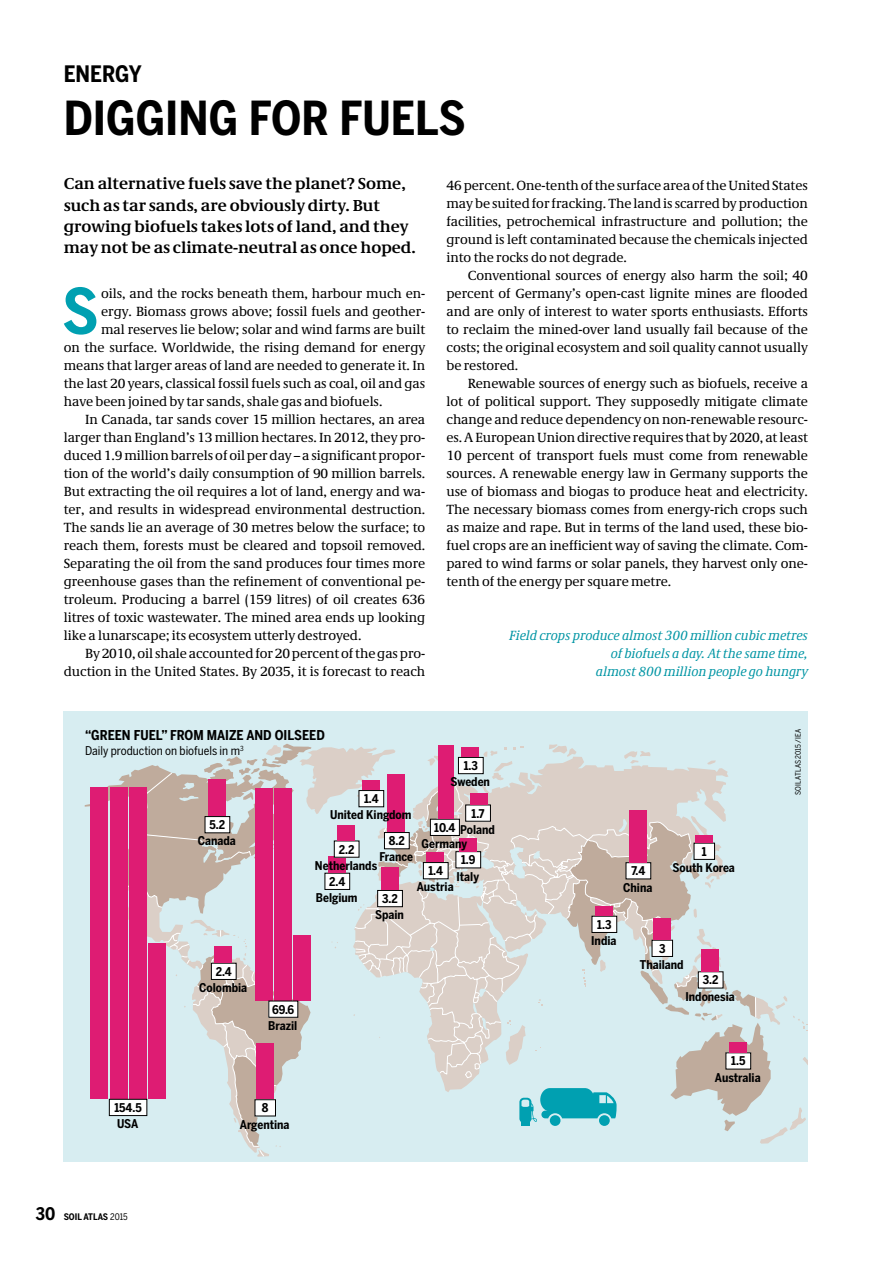
<style>
.page{position:relative;width:893px;height:1263px;background:#fff}
.page>*{position:absolute;margin:0;border:0;box-sizing:border-box;transform-origin:0 0}
.t1{font:700 62.1px "Benton Sans Cond";color:#00a0b1}
.t2{font:700 46.5px "Benton Sans Cond";color:#000}
.t3{font:700 22.5px "Benton Sans Cond";color:#000}
.t4{font:700 16.5px/21px "Neue Demos";color:#000}
.t5{font:13.5px/18px "Demos Pro";letter-spacing:-.005em;color:#000;text-align:justify}
.t6{font:italic 13.5px/18px "Demos Pro";letter-spacing:-.005em;color:#0095a4;text-align:right}
.t7{font:700 13.5px "Benton Sans Cond";color:#000}
.t8{font:700 12px/16.4px "Benton Sans Cond";color:#000;text-align:center}
.t9{font:12px "Benton Sans Cond";color:#000}
.t10{font:700 9px "Benton Sans Cond";color:#000}
.t11{font:7.5px "Benton Sans Cond";color:#000}
.s1{font-size:17.25px}
.s2{font-weight:400}
</style>
<div class="page">
<div style="left:64px;top:712px;width:744px;height:450px;background:#d7edf1"></div>
<svg style="left:85px;top:744px;width:723px;height:413px"></svg>
<div style="left:521px;top:1119px;width:8px;height:7px;background:#00a0b1"></div>
<div style="left:91px;top:788px;width:17px;height:311px;background:#de1c73"></div>
<div style="left:110px;top:788px;width:17px;height:311px;background:#de1c73"></div>
<div style="left:129px;top:788px;width:17px;height:311px;background:#de1c73"></div>
<div style="left:148px;top:943px;width:17px;height:156px;background:#de1c73"></div>
<div style="left:109px;top:1099px;width:38px;height:16px;background:#fff"></div>
<div style="left:109px;top:1099px;width:38px;height:17px;border:1px solid #000"></div>
<div style="left:255px;top:788px;width:17px;height:213px;background:#de1c73"></div>
<div style="left:274px;top:788px;width:17px;height:213px;background:#de1c73"></div>
<div style="left:293px;top:935px;width:17px;height:66px;background:#de1c73"></div>
<div style="left:269px;top:1001px;width:29px;height:16px;background:#fff"></div>
<div style="left:268px;top:1001px;width:30px;height:17px;border:1px solid #000"></div>
<h3 class="t3" style="left:64px;top:60px;width:79px">ENERGY</h3>
<h2 class="t2" style="left:64px;top:92px;width:404px">DIGGING FOR FUELS</h2>
<p class="t4" style="left:64px;top:173px;width:354px">Can alternative fuels save the planet? Some, such as tar sands, are obviously dirty. But growing biofuels takes lots of land, and they may not be as climate-neutral as once hoped.</p>
<h1 class="t1" style="left:62px;top:275px;width:38px">S</h1>
<p class="t5" style="left:101px;top:284px;width:326px">oils, and the rocks beneath them, harbour much en-</p>
<p class="t5" style="left:101px;top:302px;width:326px">ergy. Biomass grows above; fossil fuels and geother-</p>
<p class="t5" style="left:101px;top:320px;width:326px">mal reserves lie below; solar and wind farms are built</p>
<p class="t5" style="left:64px;top:338px;width:363px">on the surface. Worldwide, the rising demand for energy</p>
<p class="t5" style="left:64px;top:356px;width:363px">means that larger areas of land are needed to generate it. In</p>
<p class="t5" style="left:64px;top:374px;width:363px">the last 20 years, classical fossil fuels such as coal, oil and gas</p>
<p class="t5" style="left:64px;top:392px;width:320px">have been joined by tar sands, shale gas and biofuels.</p>
<p class="t5" style="left:85px;top:410px;width:342px">In Canada, tar sands cover 15 million hectares, an area</p>
<p class="t5" style="left:64px;top:428px;width:363px">larger than England’s 13 million hectares. In 2012, they pro-</p>
<p class="t5" style="left:64px;top:446px;width:363px">duced 1.9 million barrels of oil per day – a significant propor-</p>
<p class="t5" style="left:64px;top:464px;width:363px">tion of the world’s daily consumption of 90 million barrels.</p>
<p class="t5" style="left:64px;top:482px;width:363px">But extracting the oil requires a lot of land, energy and wa-</p>
<p class="t5" style="left:64px;top:500px;width:363px">ter, and results in widespread environmental destruction.</p>
<p class="t5" style="left:64px;top:518px;width:363px">The sands lie an average of 30 metres below the surface; to</p>
<p class="t5" style="left:64px;top:536px;width:363px">reach them, forests must be cleared and topsoil removed.</p>
<p class="t5" style="left:64px;top:554px;width:363px">Separating the oil from the sand produces four times more</p>
<p class="t5" style="left:64px;top:572px;width:363px">greenhouse gases than the refinement of conventional pe-</p>
<p class="t5" style="left:64px;top:590px;width:363px">troleum. Producing a barrel (159 litres) of oil creates 636</p>
<p class="t5" style="left:64px;top:608px;width:363px">litres of toxic wastewater. The mined area ends up looking</p>
<p class="t5" style="left:64px;top:626px;width:299px">like a lunarscape; its ecosystem utterly destroyed.</p>
<p class="t5" style="left:85px;top:644px;width:342px">By 2010, oil shale accounted for 20 percent of the gas pro-</p>
<p class="t5" style="left:64px;top:662px;width:363px">duction in the United States. By 2035, it is forecast to reach</p>
<p class="t5" style="left:446px;top:176px;width:363px">46 percent. One-tenth of the surface area of the United States may be suited for fracking. The land is scarred by production facilities, petrochemical infrastructure and pollution; the ground is left contaminated because the chemicals injected into the rocks do not degrade.</p>
<p class="t5" style="left:446px;top:266px;width:363px;text-indent:21px">Conventional sources of energy also harm the soil; 40 percent of Germany’s open-cast lignite mines are flooded and are only of interest to water sports enthusiasts. Efforts to reclaim the mined-over land usually fail because of the costs; the original ecosystem and soil quality cannot usually be restored.</p>
<p class="t5" style="left:446px;top:374px;width:363px;text-indent:21px">Renewable sources of energy such as biofuels, receive a lot of political support. They supposedly mitigate climate change and reduce dependency on non-renewable resourc&shy;es. A European Union directive requires that by 2020, at least 10 percent of transport fuels must come from renewable sources. A renewable energy law in Germany supports the use of biomass and biogas to produce heat and electricity.<br>The necessary biomass comes from energy-rich crops such as maize and rape. But in terms of the land used, these bio&shy;fuel crops are an inefficient way of saving the climate. Com&shy;pared to wind farms or solar panels, they harvest only one&shy;tenth of the energy per square metre.</p>
<p class="t6" style="left:509px;top:626px;width:300px">Field crops produce almost 300 million cubic metres of biofuels a day. At the same time,<br>almost 800 million people go hungry</p>
<p class="t7" style="left:85px;top:727px;width:241px">“GREEN FUEL” FROM MAIZE AND OILSEED</p>
<p class="t9" style="left:85px;top:743px;width:160px">Daily production on biofuels in m<sup>3</sup></p>
<p class="t8" style="left:451px;top:758px;width:41px">1.3<br>Sweden</p>
<p class="t8" style="left:114px;top:1099px;width:29px;text-align:left">154.5<br>USA</p>
<p class="t10" style="left:36px;top:1212px;width:93px"><span class="s1">30</span> SOIL ATLAS <span class="s2">2015</span></p>
<p class="t8" style="left:198px;top:817px;width:39px">5.2<br>Canada</p>
<p class="t8" style="left:199px;top:963px;width:49px">2.4<br>Colombia</p>
<p class="t8" style="left:330px;top:791px;width:83px">1.4<br>United Kingdom</p>
<p class="t8" style="left:315px;top:841px;width:64px">2.2<br>Netherlands</p>
<p class="t8" style="left:434px;top:805px;width:62px;text-align:left;text-indent:37px">1.7<br>10.4 Poland</p>
<p class="t8" style="left:389px;top:833px;width:17px">8.2</p>
<p class="t8" style="left:422px;top:836px;width:47px">Germany</p>
<p class="t8" style="left:380px;top:849px;width:35px">France</p>
<p class="t8" style="left:456px;top:852px;width:24px">1.9<br>Italy</p>
<p class="t8" style="left:417px;top:863px;width:38px">1.4<br>Austria</p>
<p class="t8" style="left:316px;top:873px;width:43px">2.4<br>Belgium</p>
<p class="t8" style="left:375px;top:891px;width:30px">3.2<br>Spain</p>
<p class="t8" style="left:268px;top:1001px;width:31px">69.6<br>Brazil</p>
<p class="t8" style="left:240px;top:1100px;width:51px">8<br>Argentina</p>
<p class="t8" style="left:623px;top:863px;width:31px">7.4<br>China</p>
<p class="t8" style="left:673px;top:843px;width:64px">1<br>South Korea</p>
<p class="t8" style="left:591px;top:916px;width:27px">1.3<br>India</p>
<p class="t8" style="left:640px;top:940px;width:45px">3<br>Thailand</p>
<p class="t8" style="left:685px;top:972px;width:51px">3.2<br>Indonesia</p>
<p class="t8" style="left:715px;top:1053px;width:47px">1.5<br>Australia</p>
<p class="t11" style="left:794px;top:795px;width:68px;rotate:-90deg">SOIL ATLAS 2015/ IEA</p>
</div>
